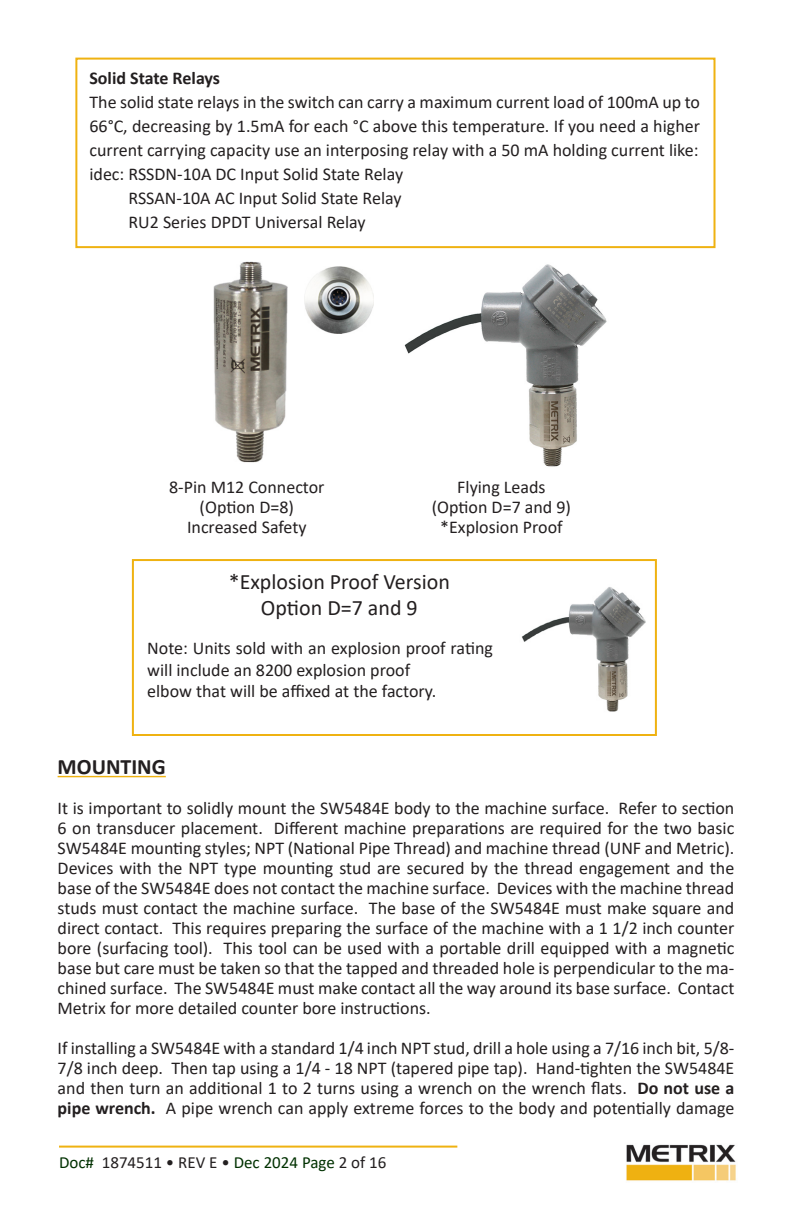
<style>
.page{position:relative;width:792px;height:1224px;background:#fff}
.page>*{position:absolute;margin:0;border:0;box-sizing:border-box;transform-origin:0 0}
.t1{font:22px "Calibri";color:#231f20}
.t2{font:700 22px "Calibri";color:#231f20}
.t3{font:18px/20px "Calibri";color:#231f20;text-align:justify}
.t4{font:700 18px "Calibri";color:#231f20}
.t5{font:17px "Calibri";color:#231f20}
.s1{color:#fff}
.s2{font-weight:700}
.s3{color:#003100}
</style>
<div class="page">
<img style="left:626px;top:1144px;width:110px;height:37px">
<hr style="left:59px;top:1146px;width:398px;height:2px;background:#efb211">
<hr style="left:58px;top:776px;width:108px;height:1px;background:#efb211">
<img style="left:213px;top:262px;width:75px;height:201px">
<img style="left:305px;top:266px;width:68px;height:68px">
<img style="left:522px;top:587px;width:124px;height:125px">
<div style="left:132px;top:559px;width:525px;height:177px;border:2px solid #efb211"></div>
<img style="left:404px;top:264px;width:203px;height:203px">
<div style="left:75px;top:58px;width:641px;height:190px;border:2px solid #efb211"></div>
<p class="t4" style="left:89px;top:65px;width:132px">Solid State Relays</p>
<p class="t3" style="left:89px;top:90px;width:612px;line-height:24px">The solid state relays in the switch can carry a maximum current load of 100mA up to 66°C, decreasing by 1.5mA for each °C above this temperature. If you need a higher current carrying capacity use an interposing relay with a 50 mA holding current like:</p>
<p class="t3" style="left:89px;top:164px;width:315px">idec: RSSDN-10A DC Input Solid State Relay</p>
<p class="t3" style="left:89px;top:188px;width:314px"><span class="s1">idec:</span> RSSAN-10A AC Input Solid State Relay</p>
<p class="t3" style="left:89px;top:212px;width:278px"><span class="s1">idec:</span> RU2 Series DPDT Universal Relay</p>
<p class="t3" style="left:169px;top:476px;width:157px">8-Pin M12 Connector</p>
<p class="t3" style="left:200px;top:496px;width:96px">(Option D=8)</p>
<p class="t3" style="left:187px;top:516px;width:121px">Increased Safety</p>
<p class="t3" style="left:457px;top:476px;width:90px">Flying Leads</p>
<p class="t3" style="left:432px;top:496px;width:141px">(Option D=7 and 9)</p>
<p class="t3" style="left:440px;top:516px;width:124px">*Explosion Proof</p>
<p class="t1" style="left:229px;top:567px;width:223px">*Explosion Proof Version</p>
<p class="t1" style="left:261px;top:593px;width:158px">Option D=7 and 9</p>
<p class="t3" style="left:147px;top:637px;width:347px;line-height:21.6px">Note: Units sold with an explosion proof rating will include an 8200 explosion proof</p>
<p class="t3" style="left:147px;top:681px;width:291px">elbow that will be affixed at the factory.</p>
<p class="t2" style="left:58px;top:751px;width:110px">MOUNTING</p>
<p class="t3" style="left:58px;top:798px;width:678px">It is important to solidly mount the SW5484E body to the machine surface. Refer to section 6 on transducer placement. Different machine preparations are required for the two basic SW5484E mounting styles; NPT (National Pipe Thread) and machine thread (UNF and Metric).<br>Devices with the NPT type mounting stud are secured by the thread engagement and the base of the SW5484E does not contact the machine surface. Devices with the machine thread studs must contact the machine surface. The base of the SW5484E must make square and direct contact. This requires preparing the surface of the machine with a 1 1/2 inch counter bore (surfacing tool). This tool can be used with a portable drill equipped with a magnetic base but care must be taken so that the tapped and threaded hole is perpendicular to the ma&shy;chined surface. The SW5484E must make contact all the way around its base surface. Contact Metrix for more detailed counter bore instructions.</p>
<p class="t3" style="left:58px;top:1038px;width:678px">If installing a SW5484E with a standard 1/4 inch NPT stud, drill a hole using a 7/16 inch bit, 5/8- 7/8 inch deep. Then tap using a 1/4 - 18 NPT (tapered pipe tap). Hand-tighten the SW5484E and then turn an additional 1 to 2 turns using a wrench on the wrench flats. <span class="s2">Do not use a pipe wrench.</span> A pipe wrench can apply extreme forces to the body and potentially damage</p>
<p class="t5" style="left:59px;top:1151px;width:329px"><span class="s3">Doc#</span> 1874511 • REV E • <span class="s3">Dec 2024 Page</span> 2 of 16</p>
</div>
